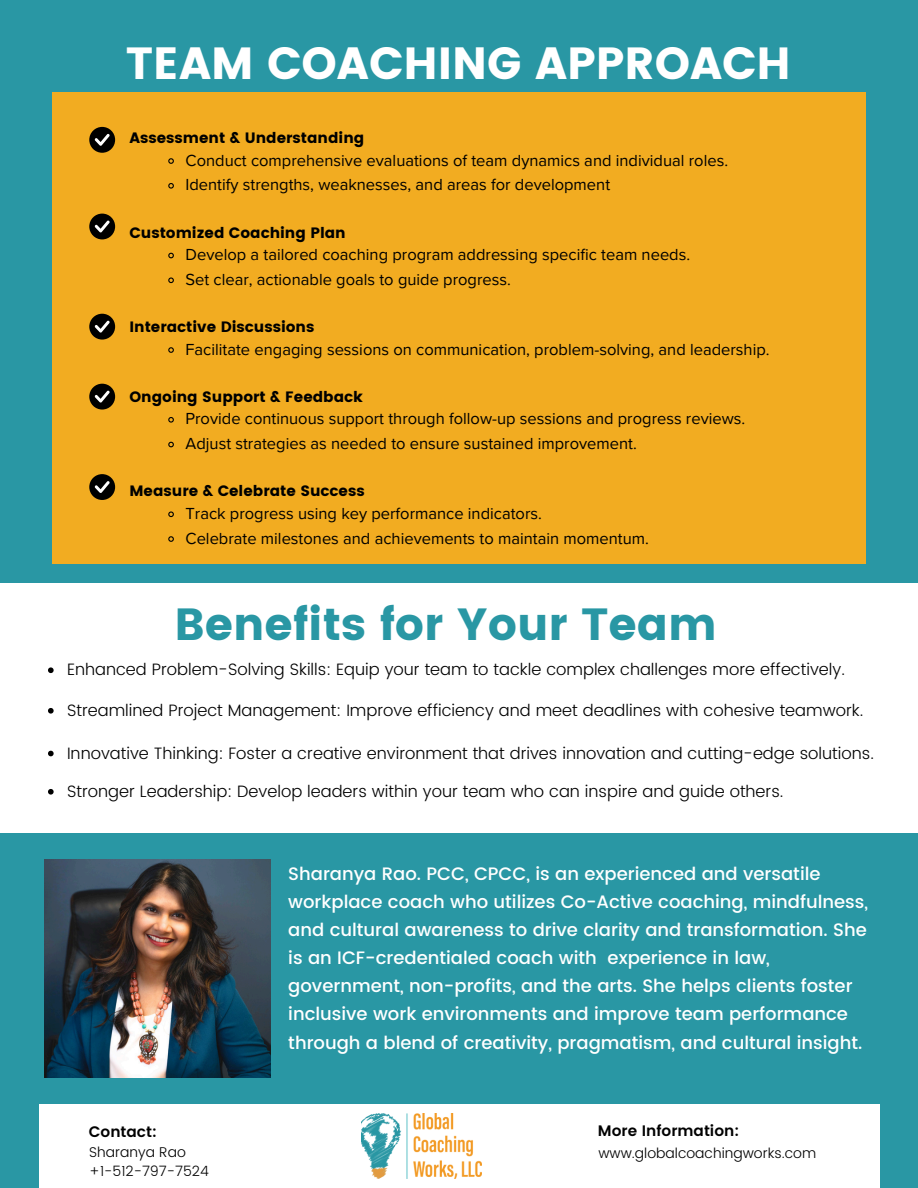
<style>
.page{position:relative;width:918px;height:1188px;background:#2997a4}
.page>*{position:absolute;margin:0;border:0;box-sizing:border-box;transform-origin:0 0}
.t1{font:45px "Poppins";color:#fff}
.t2{font:45px "Poppins";color:#2997a4}
.t3{font:500 18px/28.2px "Poppins";color:#fff}
.t4{font:16.5px "Proxima Nova";color:#000}
.t5{font:300 16.5px "Poppins";color:#000}
.t6{font:600 15.15px "Poppins";color:#000}
.t7{font:15px "Poppins";color:#000}
.t8{font:300 14.1px "Poppins";color:#000}
</style>
<div class="page">
<div style="left:52px;top:92px;width:814px;height:472px;background:#f2ac21"></div>
<div style="left:0;top:583px;width:917px;height:250px;background:#fff"></div>
<div style="left:39px;top:1104px;width:840px;height:84px;background:#fff"></div>
<img style="left:361px;top:1113px;width:120px;height:66px">
<div style="left:89px;top:214px;width:26px;height:25px;background:#000;border-radius:50%"></div>
<svg style="left:95px;top:221px;width:15px;height:11px"></svg>
<div style="left:89px;top:127px;width:26px;height:26px;background:#000;border-radius:50%"></div>
<svg style="left:95px;top:134px;width:15px;height:12px"></svg>
<div style="left:89px;top:314px;width:26px;height:26px;background:#000;border-radius:50%"></div>
<svg style="left:95px;top:321px;width:15px;height:12px"></svg>
<div style="left:89px;top:384px;width:26px;height:26px;background:#000;border-radius:50%"></div>
<svg style="left:95px;top:391px;width:15px;height:12px"></svg>
<div style="left:89px;top:474px;width:26px;height:26px;background:#000;border-radius:50%"></div>
<svg style="left:95px;top:481px;width:15px;height:12px"></svg>
<svg style="left:168px;top:158px;width:6px;height:6px"></svg>
<svg style="left:168px;top:183px;width:6px;height:6px"></svg>
<svg style="left:168px;top:252px;width:6px;height:7px"></svg>
<svg style="left:168px;top:277px;width:6px;height:7px"></svg>
<svg style="left:168px;top:347px;width:6px;height:6px"></svg>
<svg style="left:168px;top:417px;width:6px;height:6px"></svg>
<svg style="left:168px;top:441px;width:6px;height:7px"></svg>
<svg style="left:168px;top:511px;width:6px;height:7px"></svg>
<svg style="left:168px;top:536px;width:6px;height:6px"></svg>
<img style="left:44px;top:859px;width:227px;height:218px">
<svg style="left:48px;top:667px;width:6px;height:6px"></svg>
<svg style="left:48px;top:708px;width:6px;height:6px"></svg>
<svg style="left:48px;top:751px;width:6px;height:5px"></svg>
<svg style="left:48px;top:789px;width:6px;height:6px"></svg>
<h5 class="t1" style="left:126px;top:37px;width:667px">TEAM COACHING APPROACH</h5>
<h1 class="t7" style="left:129px;top:129px;width:236px">Assessment &amp; Understanding</h1>
<p class="t4" style="left:186px;top:150px;width:544px">Conduct comprehensive evaluations of team dynamics and individual roles.</p>
<p class="t4" style="left:186px;top:175px;width:426px">Identify strengths, weaknesses, and areas for development</p>
<p class="t7" style="left:129px;top:224px;width:218px">Customized Coaching Plan</p>
<p class="t4" style="left:186px;top:245px;width:506px">Develop a tailored coaching program addressing specific team needs.</p>
<p class="t4" style="left:186px;top:270px;width:327px">Set clear, actionable goals to guide progress.</p>
<h5 class="t7" style="left:129px;top:318px;width:186px">Interactive Discussions</h5>
<p class="t4" style="left:186px;top:339px;width:586px">Facilitate engaging sessions on communication, problem-solving, and leadership.</p>
<p class="t7" style="left:129px;top:388px;width:235px">Ongoing Support &amp; Feedback</p>
<h5 class="t4" style="left:186px;top:409px;width:561px">Provide continuous support through follow-up sessions and progress reviews.</h5>
<p class="t4" style="left:186px;top:434px;width:453px">Adjust strategies as needed to ensure sustained improvement.</p>
<p class="t7" style="left:129px;top:482px;width:237px">Measure &amp; Celebrate Success</p>
<h5 class="t4" style="left:186px;top:504px;width:358px">Track progress using key performance indicators.</h5>
<p class="t4" style="left:186px;top:528px;width:465px">Celebrate milestones and achievements to maintain momentum.</p>
<p class="t2" style="left:174px;top:598px;width:544px">Benefits for Your Team</p>
<p class="t5" style="left:67px;top:660px;width:779px">Enhanced Problem-Solving Skills: Equip your team to tackle complex challenges more effectively.</p>
<p class="t5" style="left:67px;top:700px;width:798px">Streamlined Project Management: Improve efficiency and meet deadlines with cohesive teamwork.</p>
<p class="t5" style="left:67px;top:743px;width:808px">Innovative Thinking: Foster a creative environment that drives innovation and cutting-edge solutions.</p>
<p class="t5" style="left:67px;top:781px;width:718px">Stronger Leadership: Develop leaders within your team who can inspire and guide others.</p>
<p class="t6" style="left:89px;top:1123px;width:69px">Contact:</p>
<p class="t8" style="left:89px;top:1144px;width:98px">Sharanya Rao</p>
<h5 class="t8" style="left:89px;top:1163px;width:121px">+1-512-797-7524</h5>
<h2 class="t3" style="left:288px;top:860px;width:581px">Sharanya Rao. PCC, CPCC, is an experienced and versatile workplace coach who utilizes Co-Active coaching, mindfulness, and cultural awareness to drive clarity and transformation. She is an ICF-credentialed coach with experience in law, government, non-profits, and the arts. She helps clients foster inclusive work environments and improve team performance through a blend of creativity, pragmatism, and cultural insight.</h2>
<p class="t6" style="left:598px;top:1122px;width:143px">More Information:</p>
<p class="t8" style="left:598px;top:1145px;width:219px">www.globalcoachingworks.com</p>
</div>
